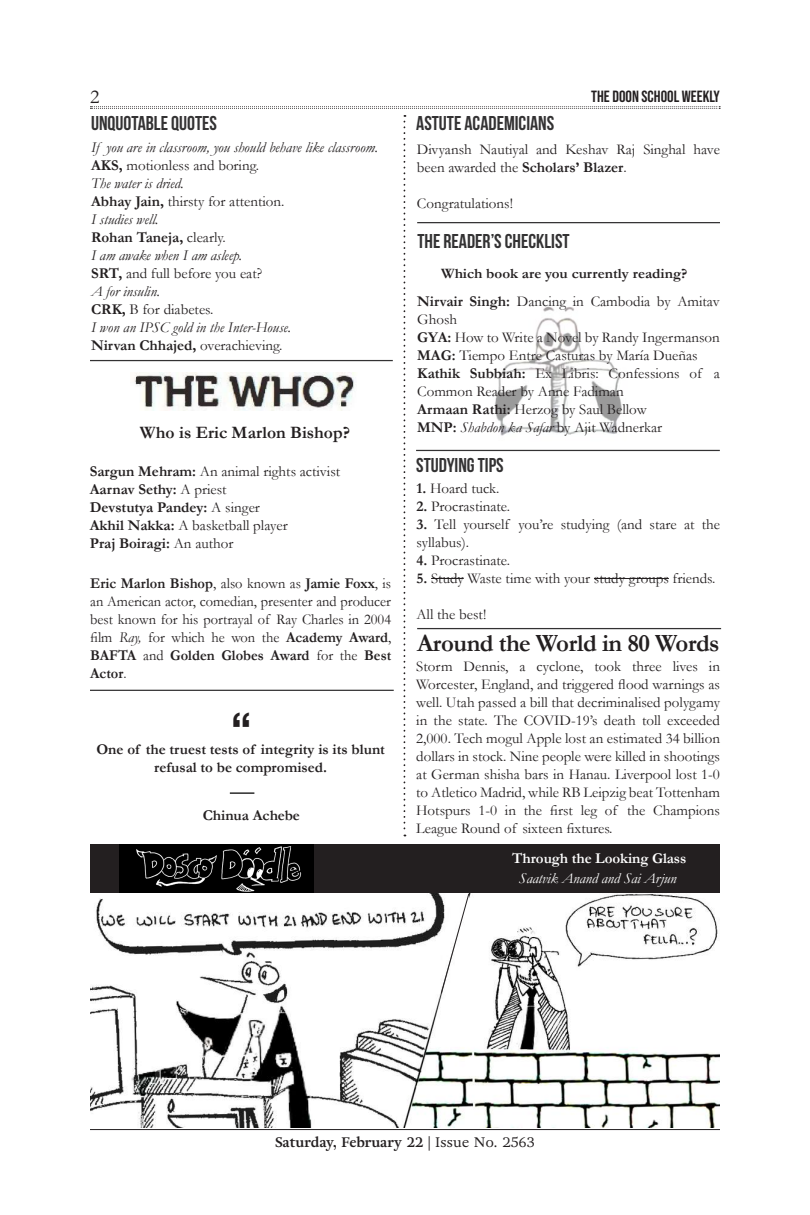
<style>
.page{position:relative;width:810px;height:1215px;background:#fff}
.page>*{position:absolute;margin:0;border:0;box-sizing:border-box;transform-origin:0 0}
.t1{font:700 43.75px "Helvetica Neue";color:#231f20}
.t2{font:700 25px "Garamond";letter-spacing:-.02em;color:#231f20}
.t3{font:700 20px "Bebas Neue";color:#333233}
.t4{font:20px "Garamond";color:#231f20}
.t5{font:700 17.5px "Garamond";color:#231f20}
.t6{font:16.25px "Bebas Neue";color:#231f20}
.t7{font:15px/18px "Garamond";color:#231f20}
.t8{font:italic 15px/18px "Garamond";color:#231f20}
.t9{font:15px/18px "Garamond";color:#231f20;text-align:justify;scale:.96 1}
.t10{font:700 15px/18px "Garamond";color:#231f20;text-align:center}
.t11{font:italic 15px "Garamond";letter-spacing:-.005em;color:#fff}
.t12{font:700 15px "Garamond";letter-spacing:-.005em;color:#fff}
.t13{font:700 14.38px "Garamond";color:#231f20;scale:1.04 1}
.t14{font:700 13.75px "Adriane Text";letter-spacing:.01em;color:#231f20}
.s1{font-weight:700;font-style:normal}
.s2{font-style:normal}
.s3{font-weight:400}
.s4{font-weight:700}
.s5{font-style:italic}
</style>
<div class="page">
<svg style="left:90px;top:106px;width:630px;height:3px"></svg>
<hr style="left:90px;top:1129px;width:630px;height:1px;background:#231f20">
<img style="left:481px;top:306px;width:151px;height:146px">
<svg style="left:404px;top:115px;width:1px;height:721px"></svg>
<hr style="left:417px;top:628px;width:304px;height:1px;background:#333233">
<hr style="left:90px;top:690px;width:304px;height:1px;background:#333233">
<hr style="left:230px;top:792px;width:24px;height:2px;background:#000">
<hr style="left:417px;top:222px;width:303px;height:1px;background:#333233">
<div style="left:90px;top:844px;width:630px;height:50px;background:#231f20"></div>
<img style="left:119px;top:844px;width:195px;height:49px">
<hr style="left:90px;top:360px;width:303px;height:1px;background:#333233">
<img style="left:134px;top:373px;width:221px;height:37px">
<hr style="left:416px;top:450px;width:304px;height:1px;background:#333233">
<hr style="left:431px;top:578px;width:33px;height:1px;background:#231f20">
<hr style="left:594px;top:578px;width:75px;height:1px;background:#231f20">
<img style="left:90px;top:894px;width:630px;height:234px">
<svg style="left:440px;top:893px;width:30px;height:101px"></svg>
<h3 class="t4" style="left:90px;top:83px;width:11px">2</h3>
<p class="t6" style="left:591px;top:87px;width:130px">THE DOON SCHOOL WEEKLY</p>
<h3 class="t3" style="left:91px;top:112px;width:127px">UNQUOTABLE QUOTES</h3>
<p class="t8" style="left:91px;top:137px;width:289px">If you are in classroom, you should behave like classroom.<br><span class="s1">AKS,</span> <span class="s2">motionless and boring.<br></span>The water is dried.<br><span class="s1">Abhay Jain,</span> <span class="s2">thirsty for attention.<br></span>I studies well.<br><span class="s1">Rohan Taneja,</span> <span class="s2">clearly.<br></span>I am awake when I am asleep.<br><span class="s1">SRT,</span> <span class="s2">and full before you eat?<br></span>A for insulin.<br><span class="s1">CRK,</span> <span class="s2">B for diabetes.<br></span>I won an IPSC gold in the Inter-House.<br><span class="s1">Nirvan Chhajed,</span> <span class="s2">overachieving.</span></p>
<p class="t5" style="left:140px;top:420px;width:212px">Who is Eric Marlon Bishop?</p>
<p class="t10" style="left:90px;top:462px;width:252px;text-align:left">Sargun Mehram: <span class="s3">An animal rights activist<br></span>Aarnav Sethy: <span class="s3">A priest<br></span>Devstutya Pandey: <span class="s3">A singer<br></span>Akhil Nakka: <span class="s3">A basketball player<br></span>Praj Boiragi: <span class="s3">An author</span></p>
<p class="t9" style="left:90px;top:574px;width:315px"><span class="s4">Eric Marlon Bishop</span>, also known as <span class="s4">Jamie Foxx</span>, is an American actor, comedian, presenter and producer best known for his portrayal of Ray Charles in 2004 film <span class="s5">Ray,</span> for which he won the <span class="s4">Academy Award</span>, <span class="s4">BAFTA</span> and <span class="s4">Golden Globes Award</span> for the <span class="s4">Best Actor</span>.</p>
<h1 class="t1" style="left:231px;top:694px;width:22px">“</h1>
<p class="t10" style="left:96px;top:740px;width:290px">One of the truest tests of integrity is its blunt refusal to be compromised.</p>
<p class="t10" style="left:203px;top:806px;width:99px">Chinua Achebe</p>
<h3 class="t3" style="left:416px;top:112px;width:140px">ASTUTE ACADEMICIANS</h3>
<p class="t7" style="left:417px;top:140px;width:305px">Divyansh Nautiyal and Keshav Raj Singhal have been awarded the <span class="s4">Scholars’ Blazer</span>.</p>
<p class="t7" style="left:417px;top:194px;width:98px">Congratulations!</p>
<h3 class="t3" style="left:417px;top:230px;width:154px">THE READER’S CHECKLIST</h3>
<p class="t13" style="left:441px;top:263px;width:238px">Which book are you currently reading?</p>
<p class="t7" style="left:417px;top:292px;width:304px"><span class="s4">Nirvair Singh:</span> Dancing in Cambodia by Amitav Ghosh<br><span class="s4">GYA:</span> How to Write a Novel by Randy Ingermanson <span class="s4">MAG:</span> Tiempo Entre Casturas by María Dueñas <span class="s4">Kathik Subbiah:</span> Ex Libris: Confessions of a Common Reader by Anne Fadiman<br><span class="s4">Armaan Rathi:</span> Herzog by Saul Bellow<br><span class="s4">MNP:</span> <span class="s5">Shabdon ka Safar</span> by Ajit Wadnerkar</p>
<h3 class="t3" style="left:416px;top:454px;width:89px">STUDYING TIPS</h3>
<p class="t7" style="left:416px;top:479px;width:85px"><span class="s4">1.</span> Hoard tuck.</p>
<p class="t7" style="left:416px;top:497px;width:95px"><span class="s4">2.</span> Procrastinate.</p>
<p class="t7" style="left:416px;top:515px;width:305px"><span class="s4">3.</span> Tell yourself you’re studying (and stare at the syllabus).</p>
<p class="t7" style="left:416px;top:551px;width:95px"><span class="s4">4.</span> Procrastinate.</p>
<p class="t7" style="left:416px;top:569px;width:301px"><span class="s4">5.</span> Study Waste time with your study groups friends.</p>
<p class="t7" style="left:416px;top:605px;width:71px">All the best!</p>
<h2 class="t2" style="left:417px;top:626px;width:304px">Around the World in 80 Words</h2>
<p class="t7" style="left:416px;top:657px;width:305px;text-align:justify">Storm Dennis, a cyclone, took three lives in Worcester, England, and triggered flood warnings as well. Utah passed a bill that decriminalised polygamy in the state. The COVID-19’s death toll exceeded 2,000. Tech mogul Apple lost an estimated 34 billion dollars in stock. Nine people were killed in shootings at German shisha bars in Hanau. Liverpool lost 1-0 to Atletico Madrid, while RB Leipzig beat Tottenham Hotspurs 1-0 in the first leg of the Champions League Round of sixteen fixtures.</p>
<p class="t12" style="left:512px;top:848px;width:176px">Through the Looking Glass</p>
<p class="t11" style="left:519px;top:868px;width:159px">Saatvik Anand and Sai Arjun</p>
<p class="t14" style="left:275px;top:1133px;width:261px">Saturday, February 22 | <span class="s3">Issue No. 2563</span></p>
</div>
